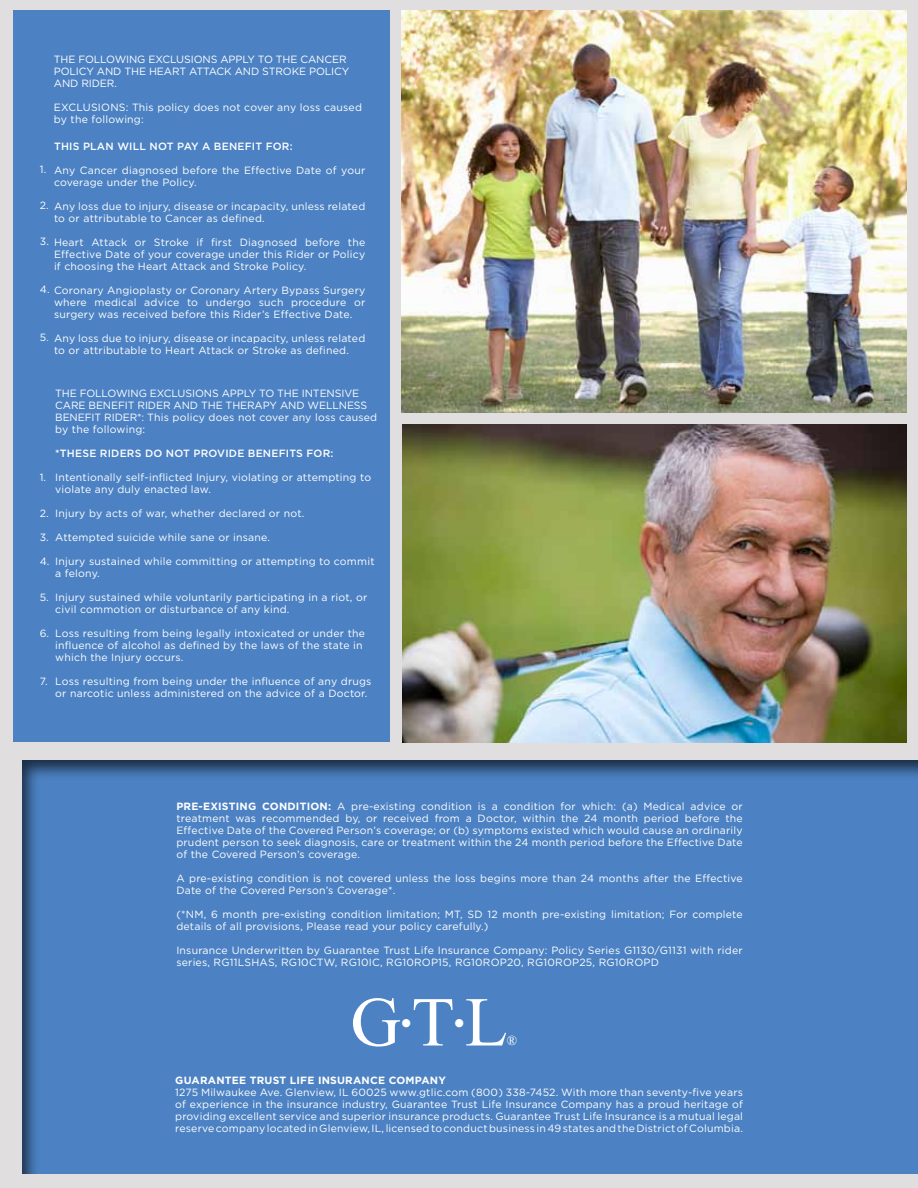
<style>
.page{position:relative;width:918px;height:1188px;background:#e0dede}
.page>*{position:absolute;margin:0;border:0;box-sizing:border-box;transform-origin:0 0}
.t1{font:70.05px "Times New Roman";color:#fff}
.t2{font:13.65px "Times New Roman";color:#fff}
.t3{font:10.5px/12px "Gotham";letter-spacing:.02em;color:#fff}
.t4{font:10.5px/12px "Gotham";letter-spacing:-.01em;color:#fff}
.t5{font:500 10.5px "Gotham";letter-spacing:.02em;color:#fff}
.t6{font:700 10.5px "Gotham";letter-spacing:.02em;color:#fff}
.s1{font-size:9px}
.s2{font-weight:700}
</style>
<div class="page">
<img style="left:402px;top:11px;width:505px;height:402px">
<div style="left:16px;top:753px;width:902px;height:423px;background:#000;opacity:.65"></div>
<div style="left:13px;top:10px;width:377px;height:732px;background:#4c82c3"></div>
<img style="left:402px;top:424px;width:505px;height:318px">
<p class="t4" style="left:54px;top:53px;width:256px">THE FOLLOWING EXCLUSIONS APPLY TO THE cancer policy</p>
<p class="t3" style="left:97px;top:65px;width:9px">and</p>
<p class="t3" style="left:124px;top:65px;width:8px">the</p>
<p class="t3" style="left:149px;top:65px;width:9px">heart</p>
<p class="t3" style="left:189px;top:65px;width:8px">attac</p>
<p class="t3" style="left:224px;top:65px;width:20px">k and</p>
<p class="t3" style="left:262px;top:65px;width:9px">stro</p>
<p class="t3" style="left:292px;top:65px;width:25px">ke policy</p>
<p class="t3" style="left:54px;top:77px;width:9px">and</p>
<p class="t3" style="left:81px;top:77px;width:8px">rider</p>
<p class="t3" style="left:114px;top:77px;width:4px">.</p>
<p class="t3" style="left:54px;top:101px;width:310px">EXCLUSIONS: This policy does not cover any loss caused by the following:</p>
<p class="t5" style="left:54px;top:140px;width:240px">THIS PLAN WILL NOT PAY A BENEFIT FOR:</p>
<p class="t3" style="left:54px;top:164px;width:313px">Any Cancer diagnosed before the Effective Date of your coverage under the Policy.</p>
<p class="t3" style="left:54px;top:200px;width:313px">Any loss due to injury, disease or incapacity, unless related to or attributable to Cancer as defined.</p>
<p class="t3" style="left:54px;top:236px;width:313px;text-align:justify">Heart Attack or Stroke if first Diagnosed before the Effective Date of your coverage under this Rider or Policy if choosing the Heart Attack and Stroke Policy.</p>
<p class="t3" style="left:54px;top:284px;width:313px;text-align:justify;text-indent:-14px">4. Coronary Angioplasty or Coronary Artery Bypass Surgery where medical advice to undergo such procedure or surgery was received before this Rider’s Effective Date.</p>
<p class="t3" style="left:54px;top:332px;width:313px">Any loss due to injury, disease or incapacity, unless related to or attributable to Heart Attack or Stroke as defined.</p>
<p class="t3" style="left:40px;top:163px;width:8px">1.</p>
<p class="t3" style="left:40px;top:199px;width:10px">2.</p>
<p class="t3" style="left:40px;top:235px;width:11px">3.</p>
<p class="t3" style="left:40px;top:331px;width:10px">5<span class="s1">.</span></p>
<p class="t4" style="left:55px;top:387px;width:257px">THE FOLLOWING EXCLUSIONS APPLY TO THE Intensi</p>
<p class="t3" style="left:344px;top:387px;width:15px">ve</p>
<p class="t3" style="left:55px;top:399px;width:9px">care</p>
<p class="t3" style="left:89px;top:399px;width:8px">benefit</p>
<p class="t3" style="left:138px;top:399px;width:8px">rider</p>
<p class="t3" style="left:174px;top:399px;width:9px">and</p>
<p class="t3" style="left:201px;top:399px;width:8px">the</p>
<p class="t3" style="left:226px;top:399px;width:9px">therapy</p>
<p class="t3" style="left:280px;top:399px;width:9px">and</p>
<p class="t3" style="left:308px;top:399px;width:9px">wellness</p>
<p class="t3" style="left:55px;top:411px;width:8px">benefit</p>
<p class="t3" style="left:104px;top:411px;width:8px">rider</p>
<p class="t3" style="left:55px;top:411px;width:323px;text-indent:82px">*: This policy does not cover any loss caused by the following:</p>
<p class="t5" style="left:55px;top:447px;width:280px">*THESE RIDERS DO NOT PROVIDE BENEFITS FOR:</p>
<p class="t3" style="left:55px;top:471px;width:317px">Intentionally self-inflicted Injury, violating or attempting to violate any duly enacted law.</p>
<p class="t3" style="left:55px;top:507px;width:251px">Injury by acts of war, whether declared or not.</p>
<p class="t3" style="left:55px;top:531px;width:216px">Attempted suicide while sane or insane.</p>
<p class="t3" style="left:55px;top:555px;width:321px">Injury sustained while committing or attempting to commit a felony.</p>
<p class="t3" style="left:55px;top:591px;width:314px">Injury sustained while voluntarily participating in a riot, or civil commotion or disturbance of any kind.</p>
<p class="t3" style="left:55px;top:627px;width:311px">Loss resulting from being legally intoxicated or under the influence of alcohol as defined by the laws of the state in which the Injury occurs.</p>
<p class="t3" style="left:55px;top:675px;width:318px">Loss resulting from being under the influence of any drugs or narcotic unless administered on the advice of a Doctor.</p>
<p class="t3" style="left:40px;top:471px;width:8px">1.</p>
<p class="t3" style="left:40px;top:507px;width:10px">2.</p>
<p class="t3" style="left:40px;top:531px;width:11px">3.</p>
<p class="t3" style="left:40px;top:555px;width:11px">4.</p>
<p class="t3" style="left:40px;top:591px;width:10px">5.</p>
<p class="t3" style="left:40px;top:627px;width:11px">6.</p>
<p class="t3" style="left:40px;top:675px;width:9px">7.</p>
<p class="t3" style="left:176px;top:800px;width:568px;text-align:justify"><span class="s2">PRE-EXISTING CONDITION:</span> A pre-existing condition is a condition for which: (a) Medical advice or treatment was recommended by, or received from a Doctor, within the 24 month period before the Effective Date of the Covered Person’s coverage; or (b) symptoms existed which would cause an ordinarily prudent person to seek diagnosis, care or treatment within the 24 month period before the Effective Date of the Covered Person’s coverage.</p>
<p class="t3" style="left:176px;top:872px;width:568px">A pre-existing condition is not covered unless the loss begins more than 24 months after the Effective<br>Date of the Covered Person’s Coverage*.</p>
<p class="t3" style="left:176px;top:908px;width:568px">(*NM, 6 month pre-existing condition limitation; MT, SD 12 month pre-existing limitation; For complete details of all provisions, Please read your policy carefully.)</p>
<p class="t3" style="left:176px;top:944px;width:568px">Insurance Underwritten by Guarantee Trust Life Insurance Company: Policy Series G1130/G1131 with rider series, RG11LSHAS, RG10CTW, RG10IC, RG10ROP15, RG10ROP20, RG10ROP25, RG10ROPD</p>
<h1 class="t1" style="left:350px;top:975px;width:159px">G<sup>•</sup>T<sup>•</sup>L</h1>
<h2 class="t2" style="left:507px;top:1032px;width:12px">®</h2>
<p class="t6" style="left:175px;top:1074px;width:272px">GUARANTEE TRUST LIFE INSURANCE COMPANY</p>
<p class="t3" style="left:175px;top:1086px;width:569px;text-align:justify">1275 Milwaukee Ave. Glenview, IL 60025 www.gtlic.com (800) 338-7452. With more than seventy-five years of experience in the insurance industry, Guarantee Trust Life Insurance Company has a proud heritage of providing excellent service and superior insurance products. Guarantee Trust Life Insurance is a mutual legal reserve company located in Glenview, IL, licensed to conduct business in 49 states and the District of Columbia.</p>
</div>
